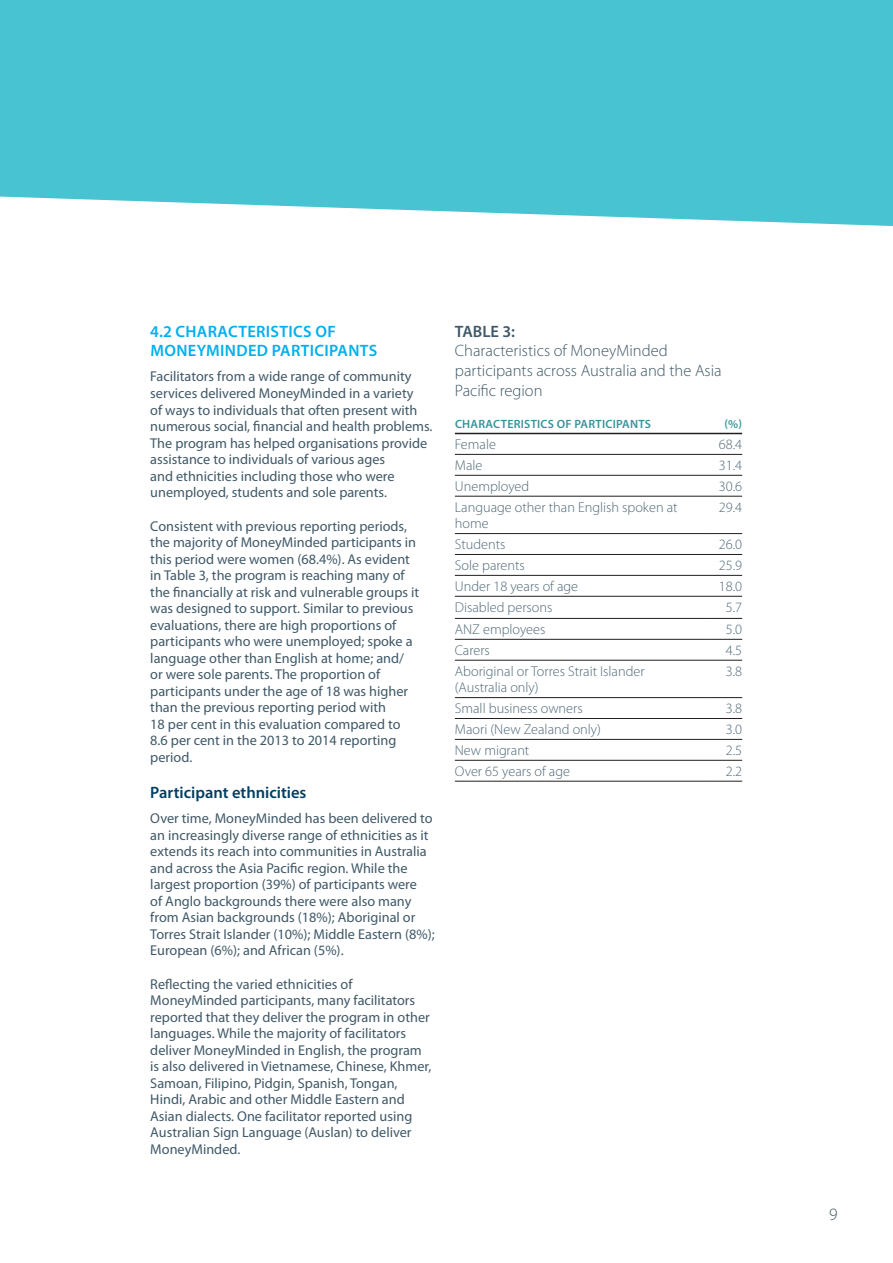
<style>
.page{position:relative;width:893px;height:1263px;background:#fff}
.page>*{position:absolute;margin:0;border:0;box-sizing:border-box;transform-origin:0 0}
.t1{font:300 17.4px "Myriad Pro";color:#405968}
.t2{font:300 16.5px/19.5px "Myriad Pro";color:#405968}
.t3{font:600 16.5px/19.5px "Myriad Pro";letter-spacing:.02em;color:#00afef}
.t4{font:600 16.5px "Myriad Pro";color:#003f61}
.t5{font:600 16.5px "Myriad Pro";color:#405968}
.t6{font:14.25px/16.5px "Myriad Pro";color:#405968}
.t7{font:300 14.25px/16.5px "Myriad Pro";color:#4f6877}
.t8{font:600 12px "Myriad Pro";letter-spacing:.02em;color:#37939b}
</style>
<div class="page">
<div style="left:0;top:0;width:893px;height:226px;background:#47c3d2"></div>
<hr style="left:455px;top:454px;width:255px;height:1px;background:#231f20">
<hr style="left:455px;top:475px;width:255px;height:1px;background:#231f20">
<hr style="left:455px;top:496px;width:255px;height:1px;background:#231f20">
<hr style="left:455px;top:533px;width:255px;height:1px;background:#231f20">
<hr style="left:455px;top:554px;width:255px;height:1px;background:#231f20">
<hr style="left:455px;top:575px;width:255px;height:1px;background:#231f20">
<hr style="left:455px;top:596px;width:255px;height:1px;background:#231f20">
<hr style="left:455px;top:618px;width:255px;height:1px;background:#231f20">
<hr style="left:455px;top:639px;width:255px;height:1px;background:#231f20">
<hr style="left:455px;top:660px;width:255px;height:1px;background:#231f20">
<hr style="left:455px;top:697px;width:255px;height:1px;background:#231f20">
<hr style="left:455px;top:718px;width:255px;height:1px;background:#231f20">
<hr style="left:455px;top:739px;width:255px;height:1px;background:#231f20">
<hr style="left:455px;top:760px;width:255px;height:1px;background:#231f20">
<hr style="left:455px;top:781px;width:255px;height:1px;background:#231f20">
<hr style="left:710px;top:454px;width:32px;height:1px;background:#231f20">
<hr style="left:710px;top:475px;width:32px;height:1px;background:#231f20">
<hr style="left:710px;top:496px;width:32px;height:1px;background:#231f20">
<hr style="left:710px;top:533px;width:32px;height:1px;background:#231f20">
<hr style="left:710px;top:554px;width:32px;height:1px;background:#231f20">
<hr style="left:710px;top:575px;width:32px;height:1px;background:#231f20">
<hr style="left:710px;top:596px;width:32px;height:1px;background:#231f20">
<hr style="left:710px;top:618px;width:32px;height:1px;background:#231f20">
<hr style="left:710px;top:639px;width:32px;height:1px;background:#231f20">
<hr style="left:710px;top:660px;width:32px;height:1px;background:#231f20">
<hr style="left:710px;top:697px;width:32px;height:1px;background:#231f20">
<hr style="left:710px;top:718px;width:32px;height:1px;background:#231f20">
<hr style="left:710px;top:739px;width:32px;height:1px;background:#231f20">
<hr style="left:710px;top:760px;width:32px;height:1px;background:#231f20">
<hr style="left:710px;top:781px;width:32px;height:1px;background:#231f20">
<hr style="left:455px;top:433px;width:255px;height:1px;background:#231f20">
<hr style="left:710px;top:433px;width:32px;height:1px;background:#231f20">
<p class="t3" style="left:150px;top:322px;width:229px">4.2 CHARACTERISTICS OF<br>MONEYMINDED PARTICIPANTS</p>
<p class="t6" style="left:150px;top:369px;width:284px">Facilitators from a wide range of community services delivered MoneyMinded in a variety<br>of ways to individuals that often present with numerous social, financial and health problems.<br>The program has helped organisations provide assistance to individuals of various ages<br>and ethnicities including those who were unemployed, students and sole parents.</p>
<p class="t6" style="left:150px;top:518px;width:270px">Consistent with previous reporting periods, the majority of MoneyMinded participants in this period were women (68.4%). As evident in Table 3, the program is reaching many of the financially at risk and vulnerable groups it was designed to support. Similar to previous evaluations, there are high proportions of participants who were unemployed; spoke a language other than English at home; and/ or were sole parents. The proportion of participants under the age of 18 was higher than the previous reporting period with<br>18 per cent in this evaluation compared to 8.6 per cent in the 2013 to 2014 reporting period.</p>
<p class="t4" style="left:150px;top:783px;width:158px">Participant ethnicities</p>
<p class="t6" style="left:150px;top:810px;width:286px">Over time, MoneyMinded has been delivered to an increasingly diverse range of ethnicities as it extends its reach into communities in Australia and across the Asia Pacific region. While the largest proportion (39%) of participants were<br>of Anglo backgrounds there were also many from Asian backgrounds (18%); Aboriginal or Torres Strait Islander (10%); Middle Eastern (8%); European (6%); and African (5%).</p>
<p class="t6" style="left:150px;top:976px;width:282px">Reflecting the varied ethnicities of MoneyMinded participants, many facilitators reported that they deliver the program in other languages. While the majority of facilitators deliver MoneyMinded in English, the program is also delivered in Vietnamese, Chinese, Khmer, Samoan, Filipino, Pidgin, Spanish, Tongan, Hindi, Arabic and other Middle Eastern and Asian dialects. One facilitator reported using Australian Sign Language (Auslan) to deliver MoneyMinded.</p>
<p class="t5" style="left:455px;top:322px;width:62px">TABLE 3:</p>
<p class="t2" style="left:455px;top:341px;width:268px">Characteristics of MoneyMinded participants across Australia and the Asia<br>Pacific region</p>
<p class="t8" style="left:455px;top:417px;width:198px">CHARACTERISTICS OF PARTICIPANTS</p>
<p class="t8" style="left:724px;top:417px;width:19px">(%)</p>
<p class="t7" style="left:455px;top:436px;width:43px">Female</p>
<p class="t7" style="left:719px;top:436px;width:25px">68.4</p>
<p class="t7" style="left:455px;top:457px;width:29px">Male</p>
<p class="t7" style="left:719px;top:457px;width:25px">31.4</p>
<p class="t7" style="left:455px;top:478px;width:76px">Unemployed</p>
<p class="t7" style="left:719px;top:478px;width:25px">30.6</p>
<p class="t7" style="left:455px;top:499px;width:224px">Language other than English spoken at home</p>
<p class="t7" style="left:719px;top:499px;width:25px">29.4</p>
<p class="t7" style="left:455px;top:536px;width:52px">Students</p>
<p class="t7" style="left:719px;top:536px;width:25px">26.0</p>
<p class="t7" style="left:455px;top:557px;width:71px">Sole parents</p>
<p class="t7" style="left:719px;top:557px;width:25px">25.9</p>
<p class="t7" style="left:455px;top:578px;width:125px">Under 18 years of age</p>
<p class="t7" style="left:719px;top:578px;width:25px">18.0</p>
<p class="t7" style="left:455px;top:599px;width:99px">Disabled persons</p>
<p class="t7" style="left:726px;top:599px;width:18px">5.7</p>
<p class="t7" style="left:455px;top:621px;width:92px">ANZ employees</p>
<p class="t7" style="left:726px;top:621px;width:18px">5.0</p>
<p class="t7" style="left:455px;top:642px;width:37px">Carers</p>
<p class="t7" style="left:726px;top:642px;width:18px">4.5</p>
<p class="t7" style="left:455px;top:663px;width:191px">Aboriginal or Torres Strait Islander (Australia only)</p>
<p class="t7" style="left:726px;top:663px;width:18px">3.8</p>
<p class="t7" style="left:455px;top:700px;width:129px">Small business owners</p>
<p class="t7" style="left:726px;top:700px;width:18px">3.8</p>
<p class="t7" style="left:455px;top:721px;width:148px">Maori (New Zealand only)</p>
<p class="t7" style="left:726px;top:721px;width:18px">3.0</p>
<p class="t7" style="left:455px;top:742px;width:76px">New migrant</p>
<p class="t7" style="left:726px;top:742px;width:18px">2.5</p>
<p class="t7" style="left:455px;top:763px;width:117px">Over 65 years of age</p>
<p class="t7" style="left:726px;top:763px;width:18px">2.2</p>
<p class="t1" style="left:829px;top:1205px;width:10px">9</p>
</div>
